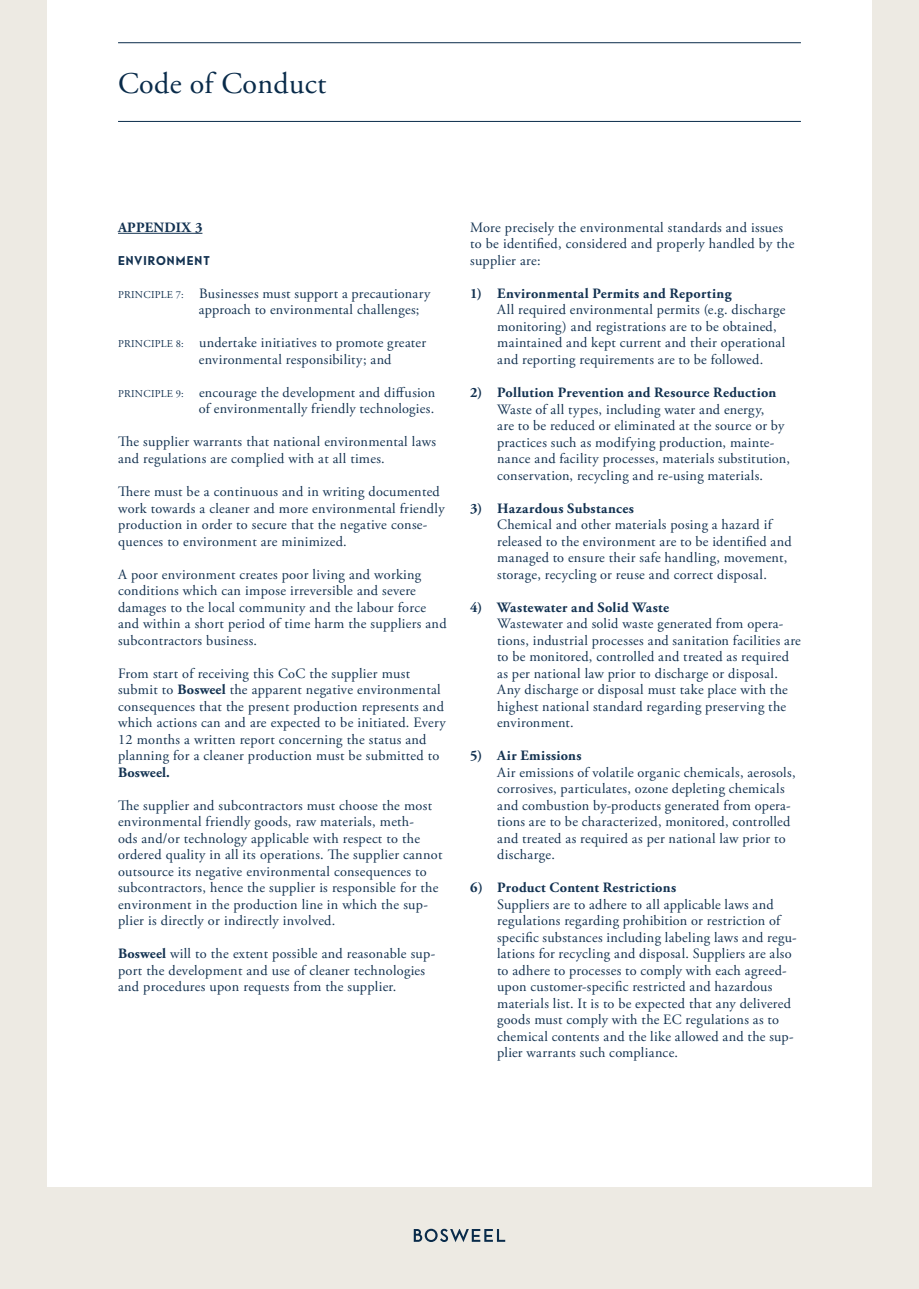
<style>
.page{position:relative;width:919px;height:1289px;background:#fff}
.page>*{position:absolute;margin:0;border:0;box-sizing:border-box;transform-origin:0 0}
.t1{font:30px "Adobe Garamond Pro";letter-spacing:.01em;color:#092b4a}
.t2{font:14.25px/16.5px "Adobe Garamond Pro";letter-spacing:.02em;color:#133251}
.t3{font:700 14.25px "Adobe Garamond Pro";letter-spacing:.02em;color:#133251}
.t4{font:700 12.75px "Telefon";letter-spacing:.085em;color:#133251}
.s1{font-size:10.5px}
.s2{font-weight:700}
</style>
<div class="page">
<div style="left:13px;top:1187px;width:905px;height:101px;background:#edeae3"></div>
<div style="left:0;top:0;width:47px;height:1288px;background:#edeae3"></div>
<div style="left:872px;top:0;width:46px;height:1276px;background:#edeae3"></div>
<hr style="left:118px;top:121px;width:682px;height:1px;background:#092b4a">
<hr style="left:118px;top:42px;width:682px;height:1px;background:#092b4a">
<svg style="left:414px;top:1228px;width:91px;height:14px"></svg>
<hr style="left:118px;top:233px;width:84px;height:1px;background:#133251">
<h1 class="t1" style="left:118px;top:65px;width:210px">Code of Conduct</h1>
<p class="t3" style="left:118px;top:219px;width:86px">APPENDIX 3</p>
<p class="t4" style="left:118px;top:252px;width:93px">ENVIRONMENT</p>
<p class="t2" style="left:199px;top:285px;width:233px;text-indent:-81px"><span class="s1">PRINCIPLE 7:</span> Businesses must support a precautionary approach to environmental challenges;</p>
<p class="t2" style="left:199px;top:335px;width:229px;text-indent:-81px"><span class="s1">PRINCIPLE 8:</span> undertake initiatives to promote greater environmental responsibility; and</p>
<p class="t2" style="left:118px;top:384px;width:318px;text-align:right"><span class="s1">PRINCIPLE 9:</span> encourage the development and diffusion of environmentally friendly technologies.</p>
<p class="t2" style="left:118px;top:434px;width:319px">The supplier warrants that national environmental laws and regulations are complied with at all times.</p>
<p class="t2" style="left:118px;top:484px;width:328px">There must be a continuous and in writing documented work towards a cleaner and more environmental friendly production in order to secure that the negative conse&shy;quences to environment are minimized.</p>
<p class="t2" style="left:118px;top:566px;width:330px">A poor environment creates poor living and working conditions which can impose irreversible and severe damages to the local community and the labour force and within a short period of time harm the suppliers and subcontractors business.</p>
<p class="t2" style="left:118px;top:665px;width:329px">From start of receiving this CoC the supplier must submit to <span class="s2">Bosweel</span> the apparent negative environmental consequences that the present production represents and which actions can and are expected to be initiated. Every 12 months a written report concerning the status and planning for a cleaner production must be submitted to</p>
<p class="t3" style="left:118px;top:763px;width:53px">Bosweel.</p>
<p class="t2" style="left:118px;top:797px;width:326px">The supplier and subcontractors must choose the most environmental friendly goods, raw materials, meth-<br>ods and/or technology applicable with respect to the ordered quality in all its operations. The supplier cannot outsource its negative environmental consequences to subcontractors, hence the supplier is responsible for the environment in the production line in which the sup&shy;plier is directly or indirectly involved.</p>
<p class="t2" style="left:118px;top:946px;width:319px"><span class="s2">Bosweel</span> will to the extent possible and reasonable sup&shy;port the development and use of cleaner technologies and procedures upon requests from the supplier.</p>
<p class="t2" style="left:470px;top:220px;width:326px">More precisely the environmental standards and issues to be identified, considered and properly handled by the supplier are:</p>
<p class="t3" style="left:470px;top:285px;width:263px">1) Environmental Permits and Reporting</p>
<p class="t2" style="left:497px;top:302px;width:290px">All required environmental permits (e.g. discharge monitoring) and registrations are to be obtained, maintained and kept current and their operational and reporting requirements are to be followed.</p>
<p class="t3" style="left:470px;top:384px;width:308px">2) Pollution Prevention and Resource Reduction</p>
<p class="t2" style="left:497px;top:401px;width:294px">Waste of all types, including water and energy,<br>are to be reduced or eliminated at the source or by practices such as modifying production, mainte&shy;nance and facility processes, materials substitution, conservation, recycling and re-using materials.</p>
<p class="t3" style="left:470px;top:500px;width:165px">3) Hazardous Substances</p>
<p class="t2" style="left:497px;top:517px;width:296px">Chemical and other materials posing a hazard if released to the environment are to be identified and managed to ensure their safe handling, movement, storage, recycling or reuse and correct disposal.</p>
<p class="t3" style="left:470px;top:599px;width:200px">4) Wastewater and Solid Waste</p>
<p class="t2" style="left:497px;top:616px;width:305px">Wastewater and solid waste generated from opera&shy;tions, industrial processes and sanitation facilities are to be monitored, controlled and treated as required as per national law prior to discharge or disposal.<br>Any discharge or disposal must take place with the highest national standard regarding preserving the environment.</p>
<p class="t3" style="left:470px;top:747px;width:113px">5) Air Emissions</p>
<p class="t2" style="left:497px;top:764px;width:300px">Air emissions of volatile organic chemicals, aerosols, corrosives, particulates, ozone depleting chemicals and combustion by-products generated from opera&shy;tions are to be characterized, monitored, controlled and treated as required as per national law prior to discharge.</p>
<p class="t3" style="left:470px;top:879px;width:207px">6) Product Content Restrictions</p>
<p class="t2" style="left:497px;top:896px;width:301px">Suppliers are to adhere to all applicable laws and regulations regarding prohibition or restriction of specific substances including labeling laws and regu&shy;lations for recycling and disposal. Suppliers are also to adhere to processes to comply with each agreed&shy;upon customer-specific restricted and hazardous materials list. It is to be expected that any delivered goods must comply with the EC regulations as to chemical contents and the like allowed and the sup&shy;plier warrants such compliance.</p>
</div>
